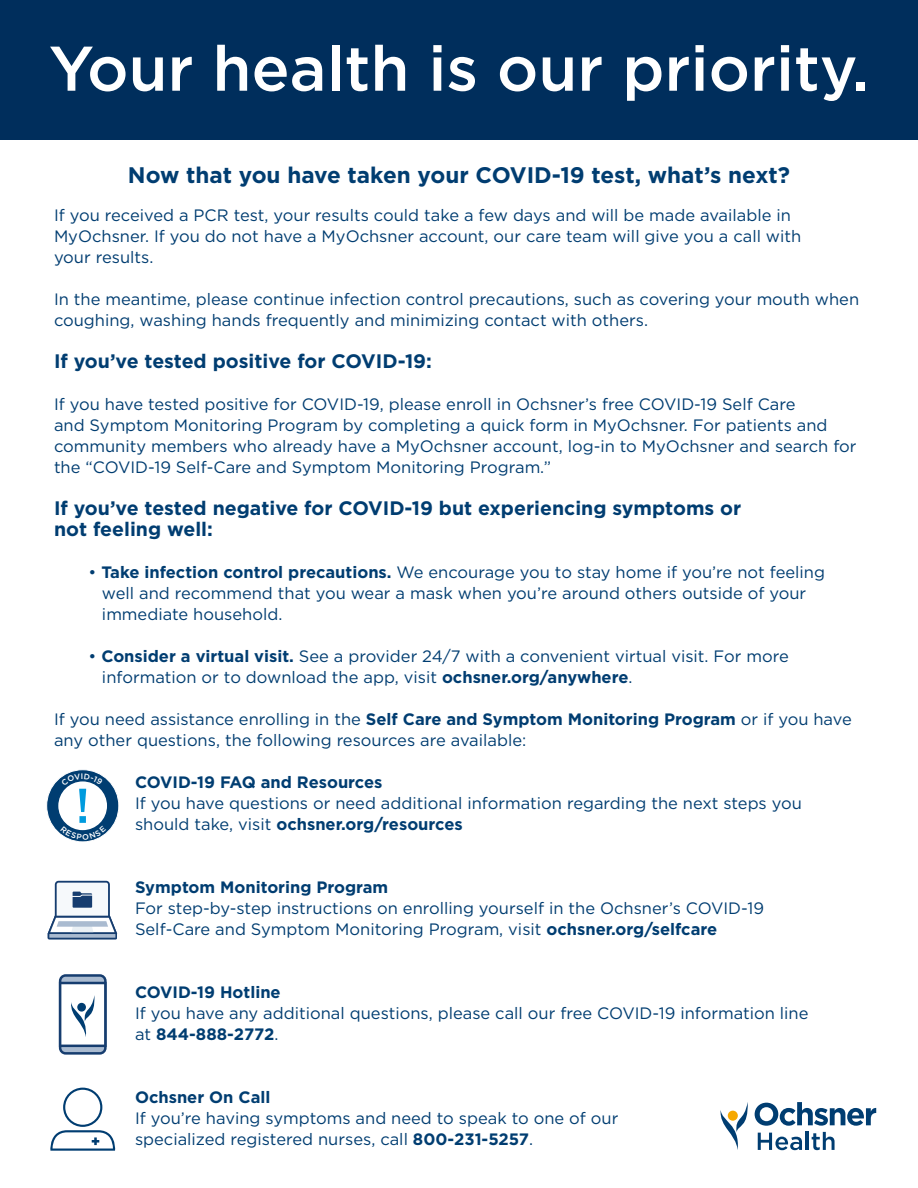
<style>
.page{position:relative;width:918px;height:1188px;background:#fff}
.page>*{position:absolute;margin:0;border:0;box-sizing:border-box;transform-origin:0 0}
.t1{font:500 63px "Gotham";color:#fff}
.t2{font:700 22.5px "Gotham";color:#003d71}
.t3{font:700 19.5px/21px "Gotham";color:#003d71}
.t4{font:16.5px/21px "Gotham";color:#003d71}
.t5{font:700 16.5px "Gotham";color:#003d71}
.s1{font-weight:700}
</style>
<div class="page">
<div style="left:0;top:0;width:918px;height:140px;background:#002e5c"></div>
<svg style="left:59px;top:974px;width:48px;height:81px"></svg>
<div style="left:77px;top:1003px;width:9px;height:9px;background:#003d71;border-radius:50%"></div>
<svg style="left:50px;top:1088px;width:66px;height:63px"></svg>
<div style="left:47px;top:770px;width:72px;height:72px;background:#003d71;border-radius:50%"></div>
<div style="left:46px;top:770px;width:73px;height:72px;border:1px solid #fff;border-radius:50%"></div>
<div style="left:57px;top:780px;width:51px;height:52px;border:1px solid #003d71;border-radius:50%"></div>
<svg style="left:720px;top:1102px;width:28px;height:48px"></svg>
<div style="left:728px;top:1111px;width:10px;height:10px;background:#f6a800;border-radius:50%"></div>
<svg style="left:758px;top:1133px;width:44px;height:17px"></svg>
<hr style="left:806px;top:1132px;width:3px;height:18px;background:#003d71">
<svg style="left:812px;top:1132px;width:23px;height:18px"></svg>
<svg style="left:755px;top:1102px;width:121px;height:24px"></svg>
<svg style="left:48px;top:881px;width:69px;height:58px"></svg>
<svg style="left:60px;top:774px;width:46px;height:66px"></svg>
<p class="t1" style="left:49px;top:27px;width:822px">Your health is our priority.</p>
<p class="t2" style="left:128px;top:160px;width:664px">Now that you have taken your COVID-19 test, what’s next?</p>
<p class="t4" style="left:54px;top:204px;width:749px">If you received a PCR test, your results could take a few days and will be made available in<br>MyOchsner. If you do not have a MyOchsner account, our care team will give you a call with your results.</p>
<p class="t4" style="left:54px;top:288px;width:807px">In the meantime, please continue infection control precautions, such as covering your mouth when coughing, washing hands frequently and minimizing contact with others.</p>
<p class="t3" style="left:54px;top:350px;width:379px">If you’ve tested positive for COVID-19:</p>
<p class="t4" style="left:54px;top:393px;width:804px">If you have tested positive for COVID-19, please enroll in Ochsner’s free COVID-19 Self Care<br>and Symptom Monitoring Program by completing a quick form in MyOchsner. For patients and community members who already have a MyOchsner account, log-in to MyOchsner and search for the “COVID-19 Self-Care and Symptom Monitoring Program.”</p>
<p class="t3" style="left:54px;top:497px;width:689px">If you’ve tested negative for COVID-19 but experiencing symptoms or not feeling well:</p>
<p class="t4" style="left:102px;top:561px;width:725px;text-indent:-13px">• <span class="s1">Take infection control precautions.</span> We encourage you to stay home if you’re not feeling well and recommend that you wear a mask when you’re around others outside of your immediate household.</p>
<p class="t4" style="left:102px;top:645px;width:688px;text-indent:-13px">• <span class="s1">Consider a virtual visit.</span> See a provider 24/7 with a convenient virtual visit. For more information or to download the app, visit <span class="s1">ochsner.org/anywhere</span>.</p>
<p class="t4" style="left:54px;top:708px;width:799px">If you need assistance enrolling in the <span class="s1">Self Care and Symptom Monitoring Program</span> or if you have any other questions, the following resources are available:</p>
<p class="t5" style="left:135px;top:771px;width:249px">COVID-19 FAQ and Resources</p>
<p class="t4" style="left:135px;top:792px;width:668px">If you have questions or need additional information regarding the next steps you should take, visit <span class="s1">ochsner.org/resources</span></p>
<p class="t5" style="left:135px;top:876px;width:255px">Symptom Monitoring Program</p>
<p class="t4" style="left:135px;top:897px;width:631px">For step-by-step instructions on enrolling yourself in the Ochsner’s COVID-19<br>Self-Care and Symptom Monitoring Program, visit <span class="s1">ochsner.org/selfcare</span></p>
<p class="t5" style="left:135px;top:981px;width:147px">COVID-19 Hotline</p>
<p class="t4" style="left:135px;top:1002px;width:675px">If you have any additional questions, please call our free COVID-19 information line at <span class="s1">844-888-2772</span>.</p>
<p class="t5" style="left:135px;top:1086px;width:137px">Ochsner On Call</p>
<p class="t4" style="left:135px;top:1107px;width:485px">If you’re having symptoms and need to speak to one of our specialized registered nurses, call <span class="s1">800-231-5257</span>.</p>
</div>
